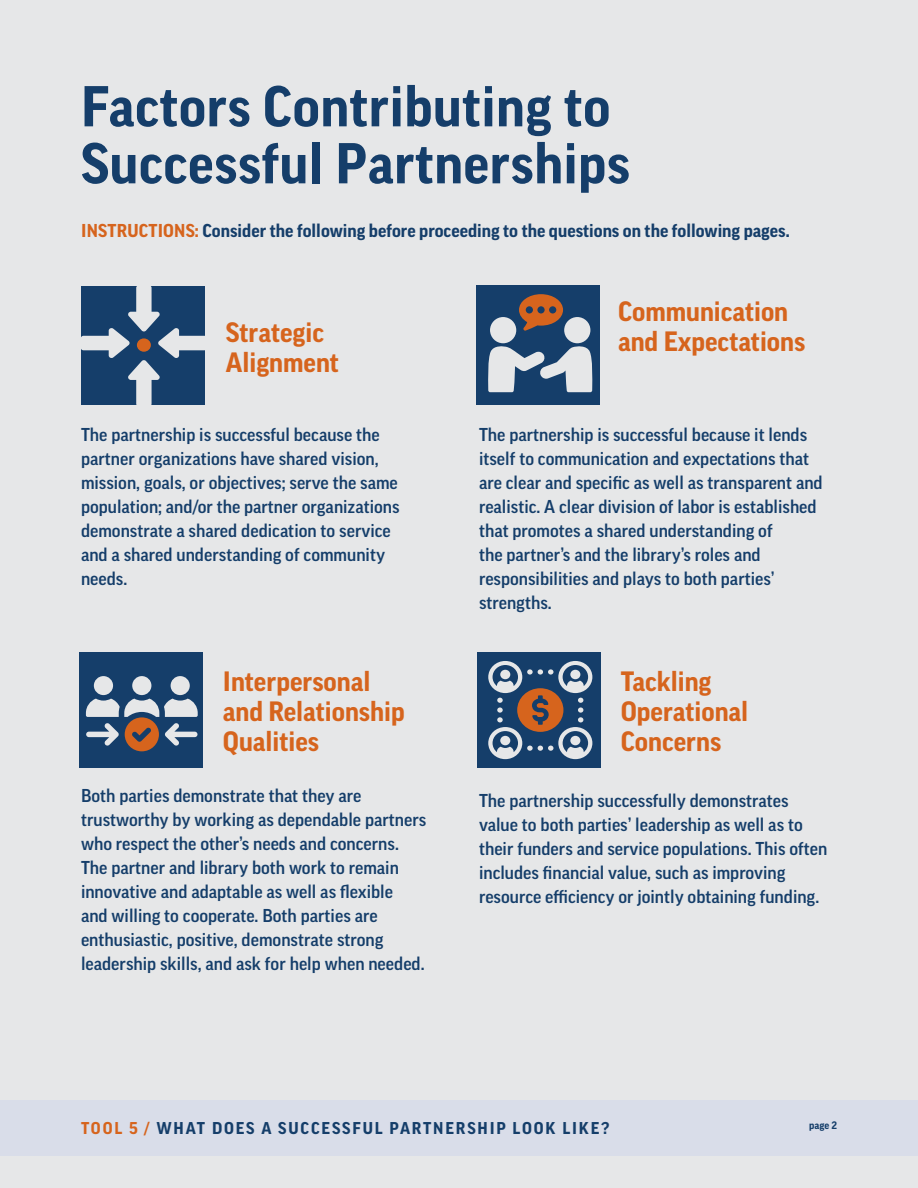
<style>
.page{position:relative;width:918px;height:1188px;background:#e6e7e8}
.page>*{position:absolute;margin:0;border:0;box-sizing:border-box;transform-origin:0 0}
.t1{font:700 55.5px/57px "Good Pro";letter-spacing:.01em;color:#153e6a}
.Tool_5_h1{font:700 27px/30px "Good Pro";color:#d6641d}
.Tool_5_P{font:500 18px/24px "Good Pro";color:#153e6a}
.t2{font:700 18px "Good Pro";color:#153e6a}
.t3{font:700 16.5px "Good Pro";color:#153e6a}
.t4{font:700 16.5px "Good Pro";letter-spacing:.11em;color:#d6641d}
.t5{font:700 10.5px "Good Pro";color:#153e6a}
.s1{color:#d6641d}
.s2{color:#153e6a}
</style>
<div class="page">
<div style="left:0;top:1100px;width:918px;height:56px;background:#d9dde9"></div>
<div style="left:477px;top:285px;width:123px;height:120px;background:#153e6a"></div>
<svg style="left:519px;top:294px;width:44px;height:37px"></svg>
<div style="left:564px;top:317px;width:26px;height:26px;background:#e6e7e8;border-radius:50%"></div>
<div style="left:490px;top:317px;width:26px;height:26px;background:#e6e7e8;border-radius:50%"></div>
<svg style="left:488px;top:346px;width:105px;height:46px"></svg>
<div style="left:79px;top:652px;width:123px;height:116px;background:#153e6a"></div>
<div style="left:171px;top:676px;width:19px;height:19px;background:#e6e7e8;border-radius:50%"></div>
<div style="left:94px;top:676px;width:19px;height:19px;background:#e6e7e8;border-radius:50%"></div>
<div style="left:132px;top:676px;width:19px;height:19px;background:#e6e7e8;border-radius:50%"></div>
<svg style="left:86px;top:699px;width:112px;height:52px"></svg>
<svg style="left:81px;top:286px;width:124px;height:119px"></svg>
<div style="left:137px;top:338px;width:14px;height:14px;background:#d6641d;border-radius:50%"></div>
<div style="left:478px;top:652px;width:123px;height:116px;background:#153e6a"></div>
<svg style="left:488px;top:661px;width:104px;height:98px"></svg>
<p class="t1" style="left:81px;top:78px;width:551px">Factors Contributing to<br>Successful Partnerships</p>
<p class="t2" style="left:81px;top:220px;width:710px"><span class="s1">INSTRUCTIONS:</span> Consider the following before proceeding to the questions on the following pages.</p>
<p class="Tool_5_h1" style="left:226px;top:317px;width:115px">Strategic<br>Alignment</p>
<p class="Tool_5_P" style="left:81px;top:422px;width:320px">The partnership is successful because the partner organizations have shared vision, mission, goals, or objectives; serve the same population; and/or the partner organizations demonstrate a shared dedication to service and a shared understanding of community needs.</p>
<p class="Tool_5_h1" style="left:223px;top:666px;width:183px">Interpersonal and Relationship<br>Qualities</p>
<p class="Tool_5_P" style="left:81px;top:784px;width:347px">Both parties demonstrate that they are trustworthy by working as dependable partners who respect the other’s needs and concerns.<br>The partner and library both work to remain innovative and adaptable as well as flexible<br>and willing to cooperate. Both parties are enthusiastic, positive, demonstrate strong leadership skills, and ask for help when needed.</p>
<p class="Tool_5_h1" style="left:618px;top:296px;width:189px">Communication and Expectations</p>
<p class="Tool_5_P" style="left:479px;top:422px;width:345px">The partnership is successful because it lends itself to communication and expectations that are clear and specific as well as transparent and realistic. A clear division of labor is established that promotes a shared understanding of<br>the partner’s and the library’s roles and responsibilities and plays to both parties’ strengths.</p>
<p class="Tool_5_h1" style="left:621px;top:666px;width:129px">Tackling<br>Operational<br>Concerns</p>
<p class="Tool_5_P" style="left:479px;top:788px;width:350px">The partnership successfully demonstrates value to both parties’ leadership as well as to their funders and service populations. This often includes financial value, such as improving resource efficiency or jointly obtaining funding.</p>
<p class="t4" style="left:81px;top:1119px;width:104px">TOOL 5 / <span class="s2">What</span></p>
<p class="t3" style="left:212px;top:1119px;width:12px">does</p>
<p class="t3" style="left:261px;top:1119px;width:29px">a successful</p>
<p class="t3" style="left:390px;top:1119px;width:12px">partnership</p>
<p class="t3" style="left:513px;top:1119px;width:12px">look</p>
<p class="t3" style="left:562px;top:1119px;width:10px">like</p>
<p class="t3" style="left:601px;top:1119px;width:10px">?</p>
<p class="t5" style="left:809px;top:1119px;width:29px">page 2</p>
</div>
